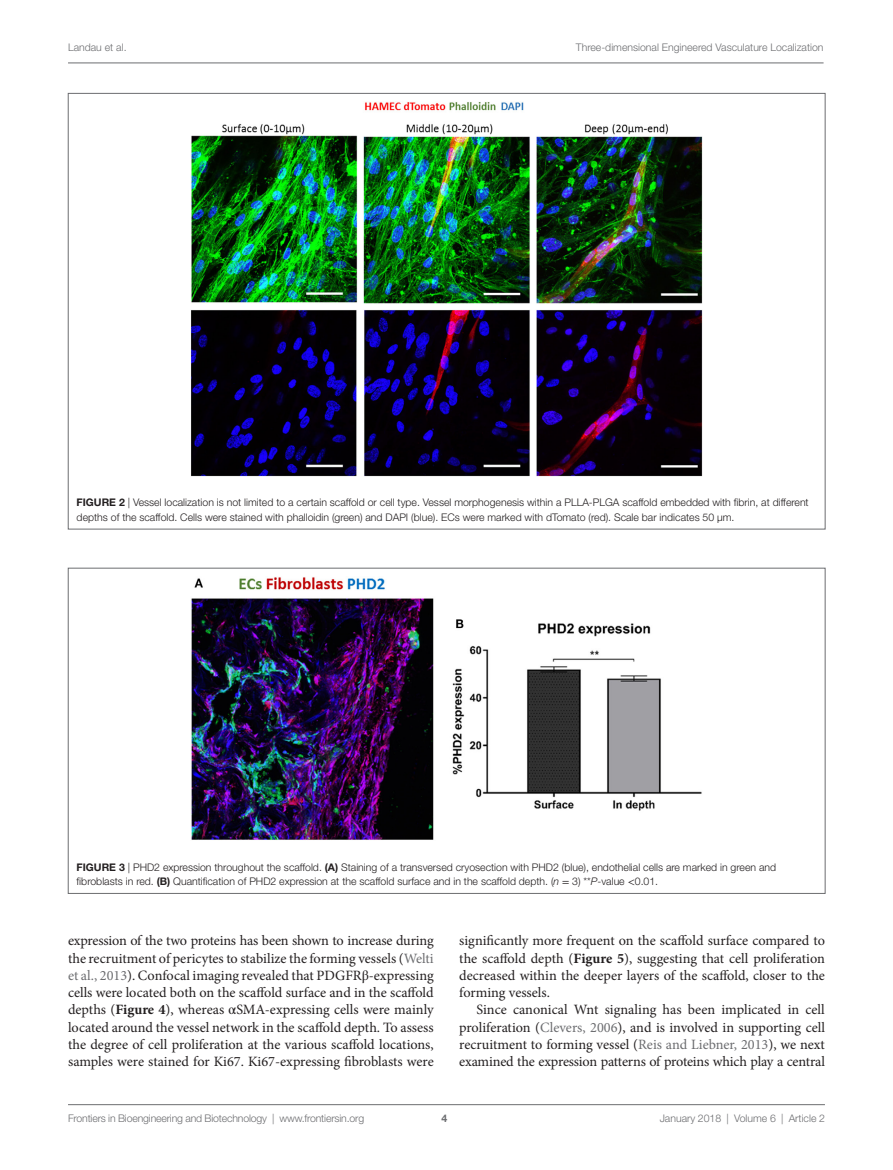
<style>
.page{position:relative;width:893px;height:1170px;background:#fff}
.page>*{position:absolute;margin:0;border:0;box-sizing:border-box;transform-origin:0 0}
.t1{font:14.25px/17.2px "Minion Pro";letter-spacing:-.005em;color:#231f20;text-align:justify}
.t2{font:300 10.5px/14.2px "Helvetica Neue LT Std";color:#231f20}
.t3{font:300 10.5px "Helvetica Neue LT Std";color:#6c6d70}
.t4{font:700 10.5px "Helvetica Neue LT Std";color:#6c6d70}
.s1{font-weight:700}
.s2{font-style:italic}
.s3{font-family:"STIX General";font-weight:400}
.s4{color:#6c6d70}
.s5{font-family:"STIX General"}
</style>
<div class="page">
<img style="left:191px;top:577px;width:511px;height:263px">
<img style="left:190px;top:102px;width:513px;height:374px">
<hr style="left:68px;top:63px;width:756px;height:1px;background:#6c6d70">
<hr style="left:68px;top:1104px;width:757px;height:1px;background:#6c6d70">
<p class="t3" style="left:68px;top:41px;width:60px">Landau et al.</p>
<p class="t3" style="left:576px;top:41px;width:249px">Three-dimensional Engineered Vasculature Localization</p>
<p class="t2" style="left:77px;top:495px;width:734px"><span class="s1">FIGURE 2</span> | Vessel localization is not limited to a certain scaffold or cell type. Vessel morphogenesis within a PLLA-PLGA scaffold embedded with fibrin, at different depths of the scaffold. Cells were stained with phalloidin (green) and DAPI (blue). ECs were marked with dTomato (red). Scale bar indicates 50 µm.</p>
<p class="t2" style="left:77px;top:859px;width:701px"><span class="s1">FIGURE 3</span> | PHD2 expression throughout the scaffold. <span class="s1">(A)</span> Staining of a transversed cryosection with PHD2 (blue), endothelial cells are marked in green and fibroblasts in red. <span class="s1">(B)</span> Quantification of PHD2 expression at the scaffold surface and in the scaffold depth. (<span class="s2">n</span> <span class="s3">=</span> 3) **<span class="s2">P</span>-value <span class="s3">&lt;</span>0.01.</p>
<p class="t1" style="left:68px;top:932px;width:367px">expression of the two proteins has been shown to increase during the recruitment of pericytes to stabilize the forming vessels (<span class="s4">Welti et al., 2013</span>). Confocal imaging revealed that PDGFR<span class="s5">β</span>-expressing cells were located both on the scaffold surface and in the scaffold depths (<span class="s1">Figure 4</span>), whereas <span class="s5">α</span>SMA-expressing cells were mainly located around the vessel network in the scaffold depth. To assess the degree of cell proliferation at the various scaffold locations, samples were stained for Ki67. Ki67-expressing fibroblasts were</p>
<p class="t1" style="left:459px;top:932px;width:367px">significantly more frequent on the scaffold surface compared to the scaffold depth (<span class="s1">Figure 5</span>), suggesting that cell proliferation decreased within the deeper layers of the scaffold, closer to the forming vessels.</p>
<p class="t1" style="left:459px;top:1001px;width:367px;text-indent:17px">Since canonical Wnt signaling has been implicated in cell proliferation (<span class="s4">Clevers, 2006</span>), and is involved in supporting cell recruitment to forming vessel (<span class="s4">Reis and Liebner, 2013</span>), we next examined the expression patterns of proteins which play a central</p>
<p class="t3" style="left:68px;top:1111px;width:298px">Frontiers in Bioengineering and Biotechnology | www.frontiersin.org</p>
<p class="t3" style="left:660px;top:1111px;width:167px">January 2018 | Volume 6 | Article 2</p>
<p class="t4" style="left:441px;top:1111px;width:7px">4</p>
</div>
